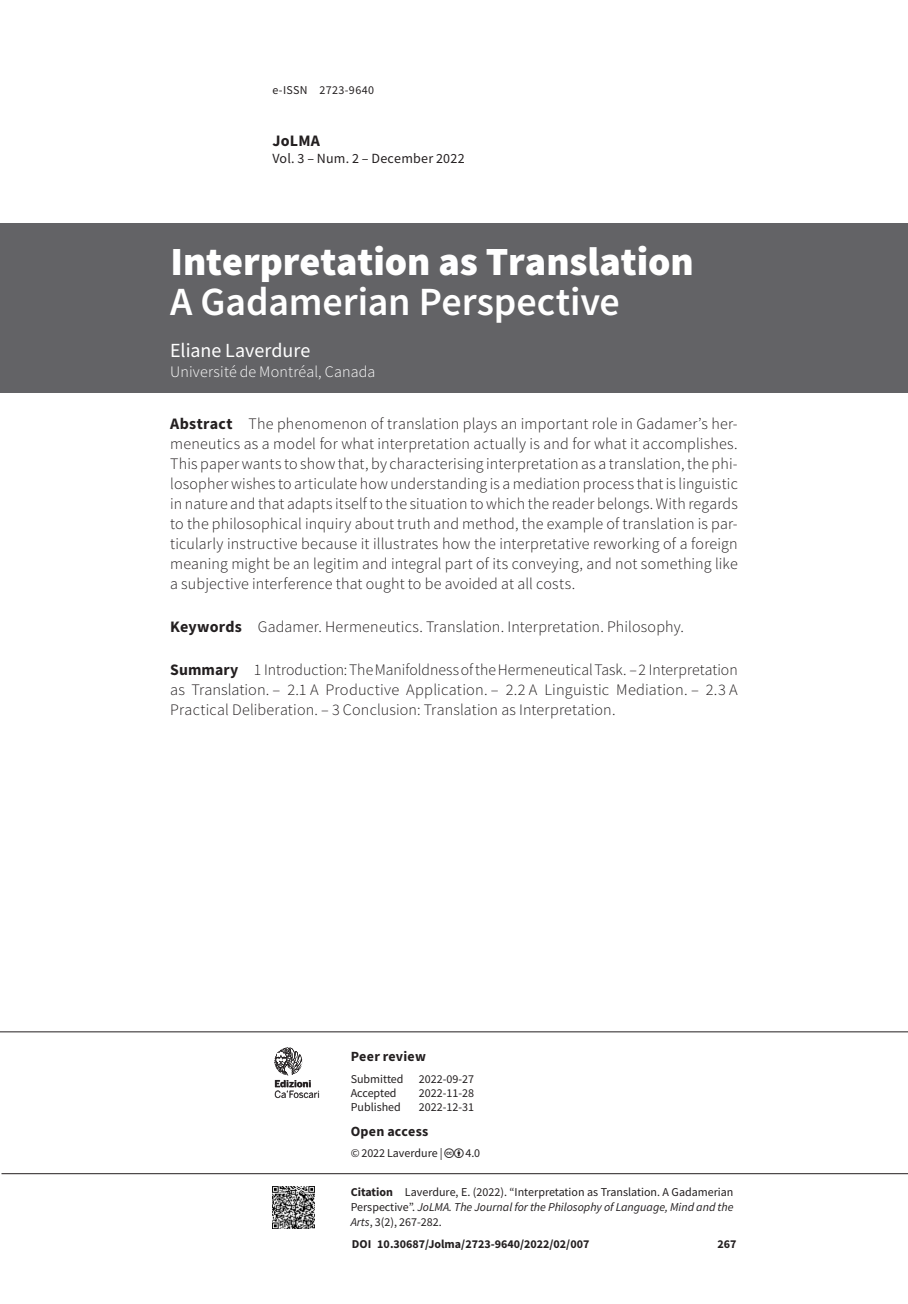
<style>
.page{position:relative;width:908px;height:1304px;background:#fff}
.page>*{position:absolute;margin:0;border:0;box-sizing:border-box;transform-origin:0 0}
.t1{font:900 40px "Source Sans Pro";color:#fff}
.t2{font:600 40px "Source Sans Pro";color:#fff}
.t3{font:20px "Source Sans Pro";color:#fff}
.t4{font:300 16px/20px "Source Sans Pro";letter-spacing:.01em;color:#231f20;text-align:justify}
.t5{font:300 16px "Source Sans Pro";letter-spacing:.01em;color:#fff}
.t6{font:700 16px "Source Sans Pro";letter-spacing:.015em;color:#231f20}
.t7{font:14px "Source Sans Pro";letter-spacing:.015em;color:#231f20}
.t8{font:700 14px "Source Sans Pro";letter-spacing:.02em;color:#231f20}
.t9{font:12px/15px "Source Sans Pro";color:#231f20;text-align:justify}
.t10{font:700 12px "Source Sans Pro";color:#231f20}
.t11{font:12px "Source Sans Pro";letter-spacing:.03em;color:#231f20}
.t12{font:9.6px "Benton Sans";letter-spacing:-.01em;color:#231f20}
.t13{font:700 9.6px "Benton Sans";color:#231f20}
.s1{font-weight:700}
.s2{font-style:italic}
</style>
<div class="page">
<hr style="left:2px;top:1173px;width:905px;height:1px;background:#231f20">
<hr style="left:0;top:1031px;width:907px;height:1px;background:#231f20">
<img style="left:272px;top:1187px;width:42px;height:42px">
<svg style="left:274px;top:1047px;width:45px;height:51px"></svg>
<div style="left:0;top:223px;width:907px;height:169px;background:#636366"></div>
<p class="t11" style="left:272px;top:82px;width:103px">e-ISSN 2723-9640</p>
<p class="t6" style="left:272px;top:130px;width:49px">JoLMA</p>
<p class="t7" style="left:272px;top:149px;width:194px">Vol. 3 – Num. 2 – December 2022</p>
<h1 class="t1" style="left:170px;top:234px;width:524px">Interpretation as Translation</h1>
<h1 class="t2" style="left:170px;top:275px;width:451px">A Gadamerian Perspective</h1>
<p class="t3" style="left:170px;top:338px;width:142px">Eliane Laverdure</p>
<p class="t5" style="left:170px;top:362px;width:206px">Université de Montréal, Canada</p>
<p class="t4" style="left:170px;top:414px;width:569px"><span class="s1">Abstract</span> The phenomenon of translation plays an important role in Gadamer’s her&shy;meneutics as a model for what interpretation actually is and for what it accomplishes.<br>This paper wants to show that, by characterising interpretation as a translation, the phi&shy;losopher wishes to articulate how understanding is a mediation process that is linguistic in nature and that adapts itself to the situation to which the reader belongs. With regards to the philosophical inquiry about truth and method, the example of translation is par&shy;ticularly instructive because it illustrates how the interpretative reworking of a foreign meaning might be an legitim and integral part of its conveying, and not something like a subjective interference that ought to be avoided at all costs.</p>
<p class="t4" style="left:170px;top:617px;width:515px"><span class="s1">Keywords</span> Gadamer. Hermeneutics. Translation. Interpretation. Philosophy.</p>
<p class="t4" style="left:170px;top:659px;width:568px"><span class="s1">Summary</span> 1 Introduction: The Manifoldness of the Hermeneutical Task. – 2 Interpretation as Translation. – 2.1 A Productive Application. – 2.2 A Linguistic Mediation. – 2.3 A Practical Deliberation. – 3 Conclusion: Translation as Interpretation.</p>
<p class="t13" style="left:274px;top:1078px;width:38px">Edizioni</p>
<p class="t12" style="left:274px;top:1088px;width:47px">Ca’Foscari</p>
<p class="t8" style="left:350px;top:1046px;width:77px">Peer review</p>
<p class="t9" style="left:350px;top:1071px;width:54px">Submitted</p>
<p class="t9" style="left:418px;top:1071px;width:57px">2022-09-27</p>
<p class="t9" style="left:350px;top:1085px;width:47px">Accepted</p>
<p class="t9" style="left:418px;top:1085px;width:57px">2022-11-28</p>
<p class="t9" style="left:350px;top:1099px;width:52px">Published</p>
<p class="t9" style="left:418px;top:1099px;width:57px">2022-12-31</p>
<p class="t8" style="left:350px;top:1122px;width:79px">Open access</p>
<p class="t9" style="left:350px;top:1145px;width:93px">© 2022 Laverdure |</p>
<p class="t9" style="left:465px;top:1145px;width:16px">4.0</p>
<p class="t9" style="left:350px;top:1184px;width:384px"><span class="s1">Citation</span> Laverdure, E. (2022). “Interpretation as Translation. A Gadamerian Perspective”. <span class="s2">JoLMA. The Journal for the Philosophy of Language, Mind and the Arts</span>, 3(2), 267-282.</p>
<p class="t10" style="left:351px;top:1235px;width:239px">DOI 10.30687/Jolma/2723-9640/2022/02/007</p>
<p class="t10" style="left:717px;top:1236px;width:21px">267</p>
</div>
